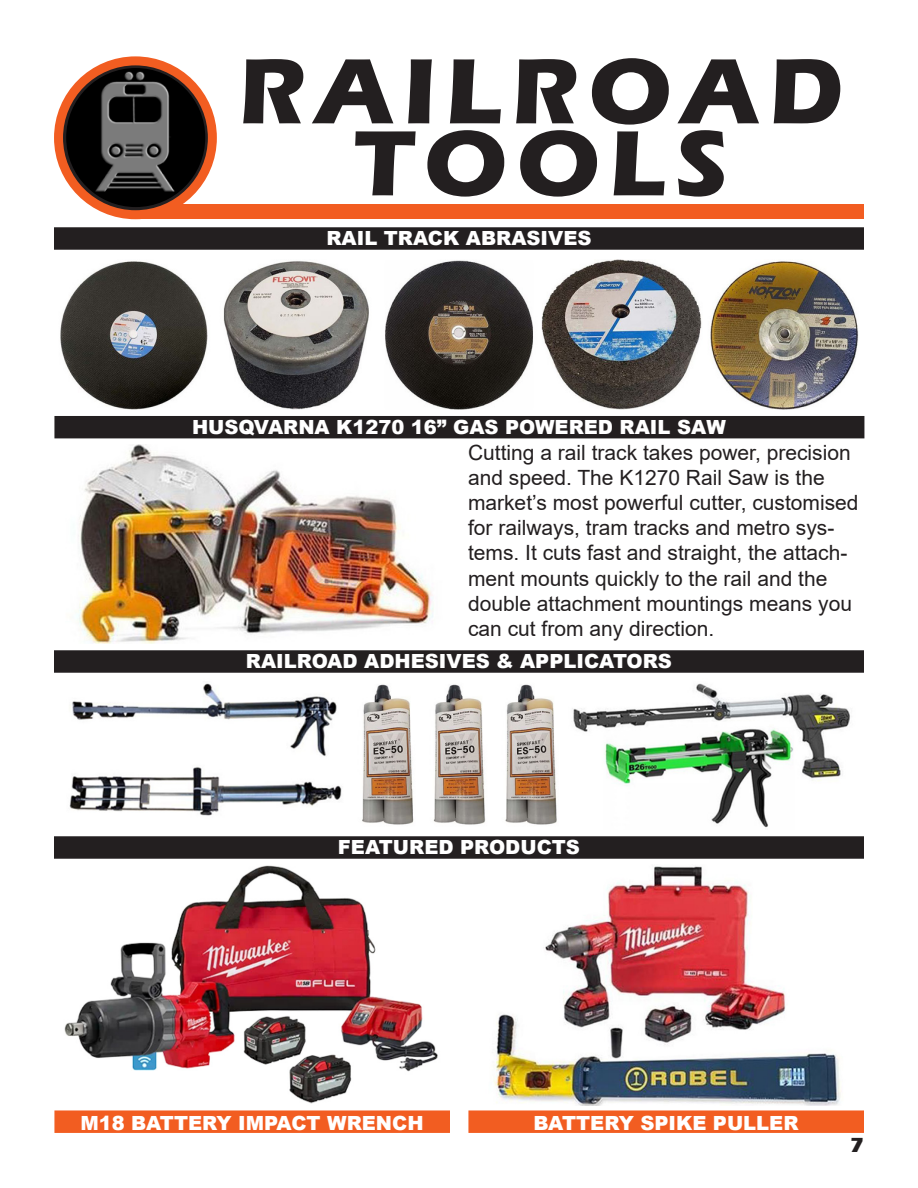
<style>
.page{position:relative;width:918px;height:1188px;background:#fff}
.page>*{position:absolute;margin:0;border:0;box-sizing:border-box;transform-origin:0 0}
.t1{font:700 96px "Eras ITC";letter-spacing:.1em;color:#231f20}
.t2{font:21px/25.2px "Arial";color:#231f20}
.t3{font:700 21px "Eras ITC";color:#231f20}
.t4{font:900 19.5px "Arial";color:#fff}
</style>
<div class="page">
<div style="left:468px;top:1110px;width:396px;height:23px;background:#f25d21;border:2px solid #f25d21"></div>
<div style="left:55px;top:837px;width:808px;height:21px;background:#231f20"></div>
<div style="left:54px;top:836px;width:810px;height:23px;border:2px solid #231f20"></div>
<div style="left:55px;top:651px;width:808px;height:21px;background:#231f20"></div>
<div style="left:54px;top:650px;width:810px;height:23px;border:2px solid #231f20"></div>
<div style="left:55px;top:417px;width:809px;height:21px;background:#231f20"></div>
<div style="left:54px;top:416px;width:810px;height:22px;border:2px solid #231f20"></div>
<div style="left:55px;top:228px;width:808px;height:21px;background:#231f20"></div>
<div style="left:54px;top:227px;width:810px;height:23px;border:2px solid #231f20"></div>
<div style="left:54px;top:1110px;width:396px;height:23px;background:#f25d21;border:2px solid #f25d21"></div>
<img style="left:69px;top:683px;width:781px;height:145px">
<img style="left:60px;top:260px;width:799px;height:150px">
<img style="left:78px;top:444px;width:356px;height:200px">
<img style="left:494px;top:866px;width:347px;height:240px">
<img style="left:64px;top:865px;width:374px;height:239px">
<div style="left:135px;top:204px;width:729px;height:15px;background:#f25d21"></div>
<svg style="left:59px;top:61px;width:153px;height:154px;background:#8c3e1f"></svg>
<div style="left:54px;top:56px;width:163px;height:163px;border:9px solid #f25d21;border-radius:50%"></div>
<img style="left:66px;top:68px;width:139px;height:139px;border-radius:70px">
<p class="t1" style="left:239px;top:36px;width:606px">RAILROAD</p>
<p class="t1" style="left:353px;top:108px;width:376px">TOOLS</p>
<p class="t4" style="left:326px;top:224px;width:267px">RAIL TRACK ABRASIVES</p>
<p class="t4" style="left:192px;top:413px;width:535px">HUSQVARNA K1270 16” GAS POWERED RAIL SAW</p>
<p class="t2" style="left:468px;top:440px;width:392px">Cutting a rail track takes power, precision and speed. The K1270 Rail Saw is the market’s most powerful cutter, customised for railways, tram tracks and metro sys&shy;tems. It cuts fast and straight, the attach&shy;ment mounts quickly to the rail and the double attachment mountings means you can cut from any direction.</p>
<p class="t4" style="left:246px;top:647px;width:428px">RAILROAD ADHESIVES &amp; APPLICATORS</p>
<p class="t4" style="left:338px;top:833px;width:244px">FEATURED PRODUCTS</p>
<p class="t4" style="left:80px;top:1109px;width:345px">M18 BATTERY IMPACT WRENCH</p>
<p class="t4" style="left:533px;top:1109px;width:267px">BATTERY SPIKE PULLER</p>
<p class="t3" style="left:850px;top:1133px;width:15px">7</p>
</div>
